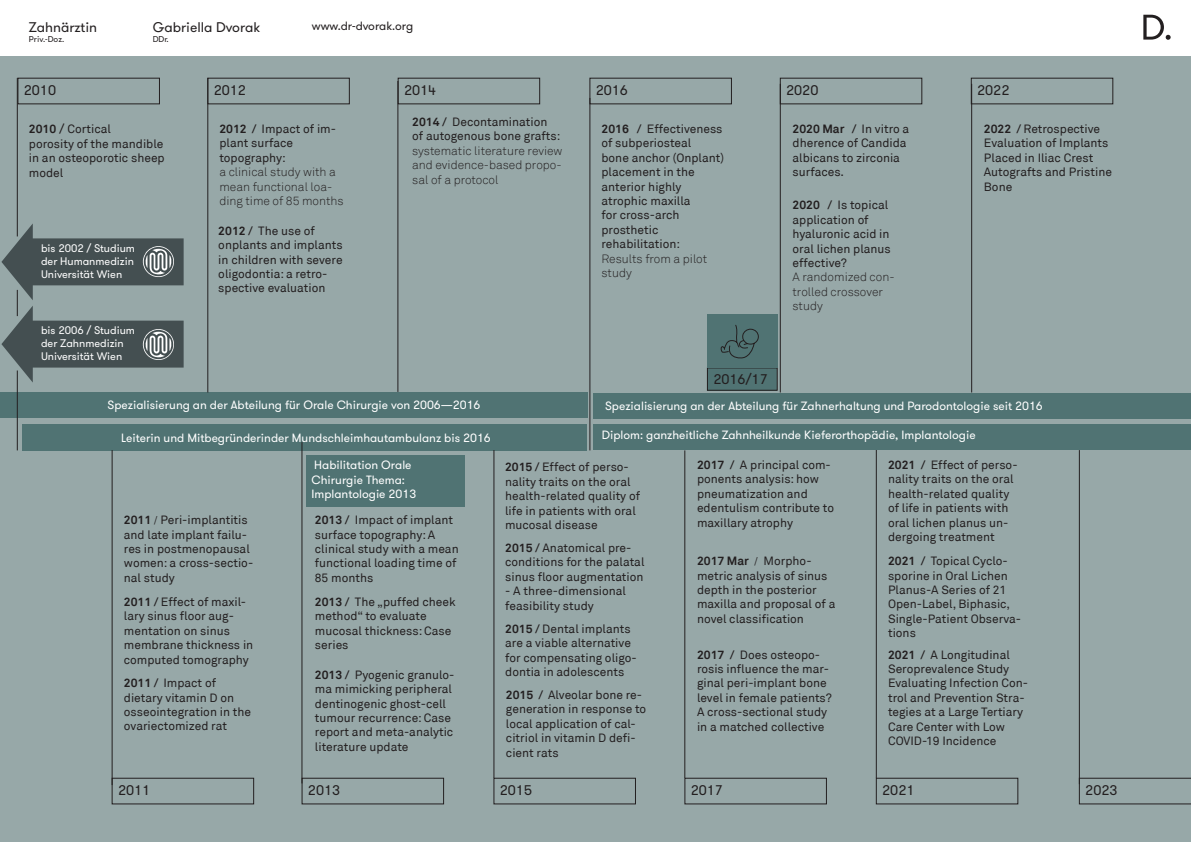
<style>
.page{position:relative;width:1191px;height:842px;background:#fff}
.page>*{position:absolute;margin:0;border:0;box-sizing:border-box;transform-origin:0 0}
.t1{font:14px "GT Walsheim";color:#231f20}
.t2{font:12px/14.4px "pc Akkurat";color:#231f20}
.t3{font:12px/14.4px "GT Walsheim";color:#fff}
.t4{font:300 12px/14.4px "pc Akkurat";color:#231f20}
.t5{font:12px "GT Walsheim";color:#231f20}
.t6{font:11px/13.2px "GT Walsheim";color:#fff;text-align:justify}
.t7{font:8.5px "GT Walsheim";color:#231f20}
.s1{font-weight:700}
.s2{font-family:"GT Walsheim"}
.s3{font-family:"Minion Pro"}
</style>
<div class="page">
<div style="left:0;top:57px;width:1191px;height:785px;background:#97a8a8"></div>
<hr style="left:876px;top:438px;width:1px;height:340px;background:#231f20">
<div style="left:0;top:392px;width:587px;height:26px;background:#507373"></div>
<div style="left:593px;top:392px;width:598px;height:26px;background:#507373"></div>
<div style="left:23px;top:424px;width:564px;height:26px;background:#507373"></div>
<div style="left:593px;top:424px;width:598px;height:26px;background:#507373"></div>
<div style="left:306px;top:455px;width:158px;height:52px;background:#507373"></div>
<div style="left:112px;top:778px;width:142px;height:26px;border:1px solid #231f20"></div>
<div style="left:18px;top:78px;width:142px;height:26px;border:1px solid #231f20"></div>
<div style="left:302px;top:778px;width:142px;height:26px;border:1px solid #231f20"></div>
<div style="left:207px;top:78px;width:142px;height:26px;border:1px solid #231f20"></div>
<div style="left:494px;top:778px;width:141px;height:26px;border:1px solid #231f20"></div>
<div style="left:398px;top:78px;width:142px;height:26px;border:1px solid #231f20"></div>
<div style="left:684px;top:778px;width:142px;height:26px;border:1px solid #231f20"></div>
<div style="left:589px;top:78px;width:142px;height:26px;border:1px solid #231f20"></div>
<div style="left:876px;top:778px;width:142px;height:26px;border:1px solid #231f20"></div>
<svg style="left:1079px;top:778px;width:112px;height:26px"></svg>
<div style="left:780px;top:78px;width:142px;height:26px;border:1px solid #231f20"></div>
<div style="left:971px;top:78px;width:142px;height:26px;border:1px solid #231f20"></div>
<hr style="left:112px;top:450px;width:1px;height:335px;background:#231f20">
<hr style="left:494px;top:450px;width:1px;height:328px;background:#231f20">
<hr style="left:302px;top:442px;width:1px;height:341px;background:#231f20">
<hr style="left:684px;top:450px;width:1px;height:328px;background:#231f20">
<hr style="left:1079px;top:450px;width:1px;height:334px;background:#231f20">
<hr style="left:207px;top:78px;width:1px;height:314px;background:#231f20">
<hr style="left:398px;top:81px;width:1px;height:311px;background:#231f20">
<hr style="left:589px;top:98px;width:1px;height:352px;background:#231f20">
<hr style="left:780px;top:84px;width:1px;height:308px;background:#231f20">
<hr style="left:971px;top:84px;width:1px;height:308px;background:#231f20">
<hr style="left:17px;top:78px;width:1px;height:158px;background:#231f20">
<div style="left:707px;top:368px;width:70px;height:22px;background:#507373"></div>
<div style="left:707px;top:368px;width:70px;height:22px;border:1px solid #231f20"></div>
<div style="left:707px;top:314px;width:70px;height:54px;background:#507373"></div>
<svg style="left:720px;top:325px;width:39px;height:34px"></svg>
<svg style="left:1143px;top:15px;width:27px;height:25px"></svg>
<hr style="left:17px;top:370px;width:1px;height:80px;background:#231f20">
<svg style="left:1px;top:223px;width:183px;height:160px"></svg>
<p class="t1" style="left:153px;top:18px;width:109px">Gabriella Dvorak</p>
<p class="t7" style="left:153px;top:34px;width:18px">DDr.</p>
<p class="t1" style="left:29px;top:18px;width:70px">Zahnärztin</p>
<p class="t5" style="left:312px;top:18px;width:103px">www.dr-dvorak.org</p>
<p class="t7" style="left:29px;top:33px;width:37px">Priv.-Doz.</p>
<p class="t1" style="left:24px;top:81px;width:34px">2010</p>
<p class="t1" style="left:214px;top:81px;width:34px">2012</p>
<p class="t2" style="left:29px;top:122px;width:137px"><span class="s1">2010</span> <span class="s2">/</span> Cortical<br>porosity of the mandible in an osteoporotic sheep model</p>
<p class="t2" style="left:219px;top:122px;width:118px"><span class="s1">2012 /</span> Impact of im&shy;plant surface topography:</p>
<p class="t4" style="left:219px;top:165px;width:126px">a clinical study with a mean functional loa&shy;ding time of 85 months</p>
<p class="t6" style="left:41px;top:241px;width:95px">bis 2002 / Studium der Humanmedizin Universität Wien</p>
<p class="t6" style="left:41px;top:324px;width:95px;text-align:left">bis 2006 / Studium der Zahnmedizin<br>Universität Wien</p>
<p class="t2" style="left:218px;top:224px;width:126px"><span class="s1">2012 /</span> The use of onplants and implants in children with severe oligodontia: a retro&shy;spective evaluation</p>
<p class="t1" style="left:404px;top:81px;width:34px">2014</p>
<p class="t2" style="left:412px;top:115px;width:150px"><span class="s1">2014 /</span> Decontamination of autogenous bone grafts:</p>
<p class="t4" style="left:412px;top:144px;width:152px;text-align:justify">systematic literature review and evidence-based propo&shy;sal of a protocol</p>
<p class="t1" style="left:596px;top:81px;width:34px">2016</p>
<p class="t2" style="left:601px;top:122px;width:124px"><span class="s1">2016 /</span> Effectiveness of subperiosteal<br>bone anchor (Onplant) placement in the anterior highly atrophic maxilla<br>for cross-arch prosthetic rehabilitation:</p>
<p class="t4" style="left:601px;top:252px;width:107px">Results from a pilot study</p>
<p class="t1" style="left:786px;top:81px;width:34px">2020</p>
<p class="t1" style="left:977px;top:81px;width:34px">2022</p>
<p class="t2" style="left:792px;top:122px;width:118px"><span class="s1">2020 Mar /</span> In vitro a dherence of Candida albicans to zirconia surfaces.</p>
<p class="t2" style="left:792px;top:198px;width:100px"><span class="s1">2020 /</span> Is topical application of hyaluronic acid in oral lichen planus effective?</p>
<p class="t4" style="left:792px;top:270px;width:103px">A randomized con&shy;trolled crossover study</p>
<p class="t2" style="left:984px;top:122px;width:129px"><span class="s1">2022 /</span> Retrospective<br>Evaluation of Implants<br>Placed in Iliac Crest<br>Autografts and Pristine<br>Bone</p>
<p class="t1" style="left:713px;top:371px;width:56px">2016/17</p>
<p class="t3" style="left:108px;top:398px;width:374px">Spezialisierung an der Abteilung für Orale Chirurgie von 2006—2016</p>
<p class="t3" style="left:605px;top:399px;width:439px">Spezialisierung an der Abteilung für Zahnerhaltung und Parodontologie seit 2016</p>
<p class="t3" style="left:121px;top:430px;width:371px">Leiterin und Mitbegründerinder Mundschleimhautambulanz bis 2016</p>
<p class="t3" style="left:601px;top:428px;width:375px">Diplom: ganzheitliche Zahnheilkunde Kieferorthopädie, Implantologie</p>
<p class="t3" style="left:311px;top:458px;width:106px">Habilitation Orale<br>Chirurgie Thema:<br>Implantologie 2013</p>
<p class="t2" style="left:888px;top:458px;width:131px"><span class="s1">2021 /</span> Effect of perso&shy;nality traits on the oral health-related quality of life in patients with oral lichen planus un&shy;dergoing treatment</p>
<p class="t2" style="left:697px;top:458px;width:139px"><span class="s1">2017 /</span> A principal com&shy;ponents analysis: how pneumatization and edentulism contribute to maxillary atrophy</p>
<p class="t2" style="left:505px;top:460px;width:136px"><span class="s1">2015 /</span> Effect of perso&shy;nality traits on the oral health-related quality of life in patients with oral mucosal disease</p>
<p class="t2" style="left:315px;top:513px;width:145px"><span class="s1">2013 /</span> Impact of implant surface topography: A clinical study with a mean functional loading time of<br>85 months</p>
<p class="t2" style="left:124px;top:513px;width:131px"><span class="s1">2011</span> <span class="s3">/</span> Peri-implantitis and late implant failu&shy;res in postmenopausal women: a cross-sectio&shy;nal study</p>
<p class="t2" style="left:505px;top:541px;width:141px"><span class="s1">2015 /</span> Anatomical pre&shy;conditions for the palatal sinus floor augmentation</p>
<p class="t2" style="left:505px;top:584px;width:122px">- A three-dimensional feasibility study</p>
<p class="t2" style="left:888px;top:554px;width:135px"><span class="s1">2021 /</span> Topical Cyclo&shy;sporine in Oral Lichen<br>Planus-A Series of 21<br>Open-Label, Biphasic,<br>Single-Patient Observa&shy;tions</p>
<p class="t2" style="left:888px;top:647px;width:141px"><span class="s1">2021 /</span> A Longitudinal<br>Seroprevalence Study<br>Evaluating Infection Con&shy;trol and Prevention Stra&shy;tegies at a Large Tertiary<br>Care Center with Low<br>COVID-19 Incidence</p>
<p class="t2" style="left:697px;top:554px;width:140px"><span class="s1">2017 Mar</span> <span class="s3">/</span> Morpho&shy;metric analysis of sinus depth in the posterior maxilla and proposal of a novel classification</p>
<p class="t2" style="left:124px;top:595px;width:131px"><span class="s1">2011 /</span> Effect of maxil&shy;lary sinus floor aug&shy;mentation on sinus membrane thickness in computed tomography</p>
<p class="t2" style="left:315px;top:595px;width:142px"><span class="s1">2013 /</span> The „puffed cheek method“ to evaluate mucosal thickness: Case series</p>
<p class="t2" style="left:505px;top:622px;width:133px"><span class="s1">2015 /</span> Dental implants are a viable alternative for compensating oligo&shy;dontia in adolescents</p>
<p class="t2" style="left:697px;top:647px;width:136px"><span class="s1">2017 /</span> Does osteopo&shy;rosis influence the mar&shy;ginal peri-implant bone level in female patients?<br>A cross-sectional study in a matched collective</p>
<p class="t2" style="left:315px;top:668px;width:141px"><span class="s1">2013 /</span> Pyogenic granulo&shy;ma mimicking peripheral dentinogenic ghost-cell tumour recurrence: Case report and meta-analytic literature update</p>
<p class="t2" style="left:124px;top:676px;width:129px"><span class="s1">2011 /</span> Impact of dietary vitamin D on osseointegration in the ovariectomized rat</p>
<p class="t2" style="left:506px;top:688px;width:142px"><span class="s1">2015 /</span> Alveolar bone re&shy;generation in response to local application of cal&shy;citriol in vitamin D defi&shy;cient rats</p>
<p class="t1" style="left:118px;top:781px;width:34px">2011</p>
<p class="t1" style="left:308px;top:781px;width:34px">2013</p>
<p class="t1" style="left:500px;top:781px;width:34px">2015</p>
<p class="t1" style="left:691px;top:781px;width:34px">2017</p>
<p class="t1" style="left:882px;top:781px;width:34px">2021</p>
<p class="t1" style="left:1085px;top:781px;width:34px">2023</p>
</div>
